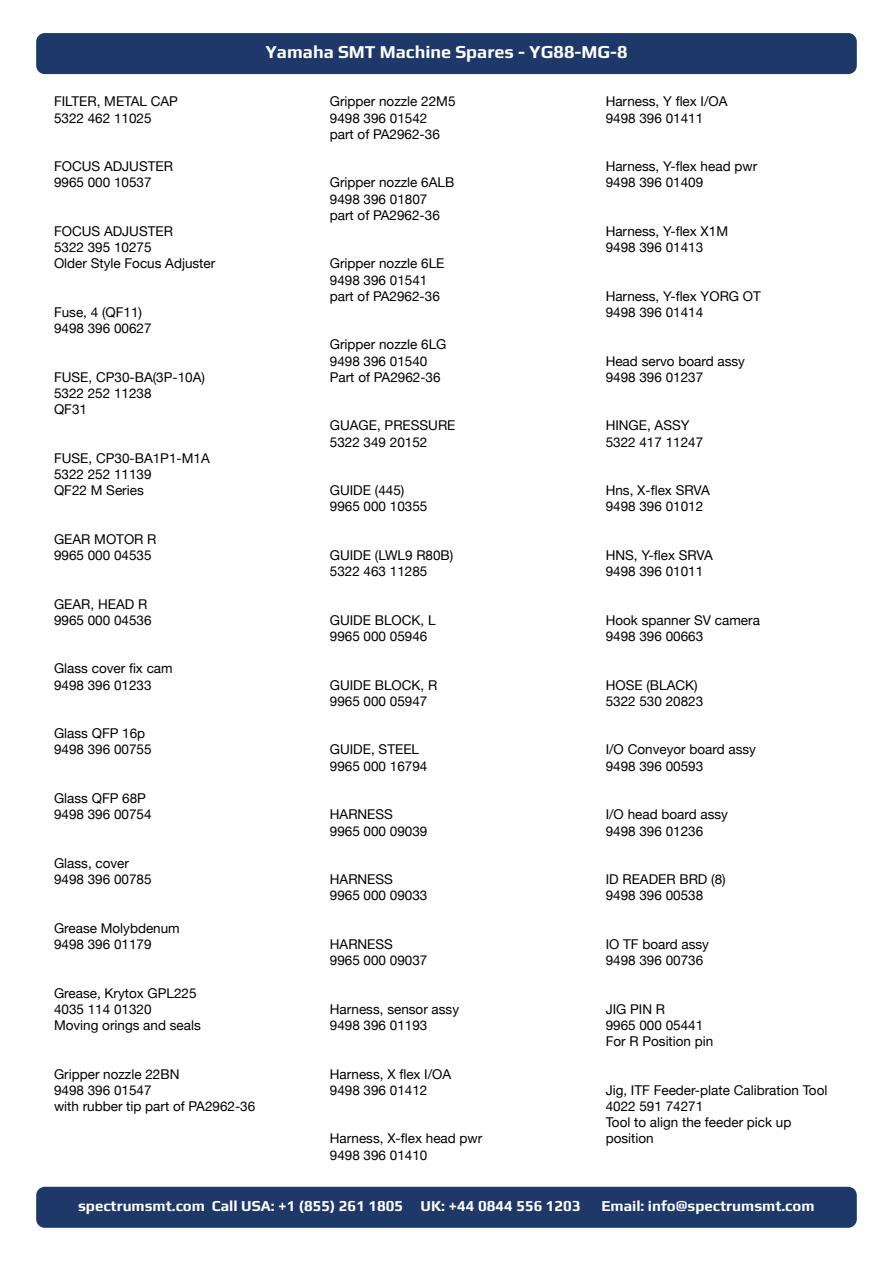
<style>
.page{position:relative;width:893px;height:1263px;background:#fff}
.page>*{position:absolute;margin:0;border:0;box-sizing:border-box;transform-origin:0 0}
.t1{font:700 18px "Play";color:#fff}
.t2{font:700 15px "Play";color:#fff}
.t3{font:13.5px/16.2px "Helvetica Neue";color:#000}
</style>
<div class="page">
<div style="left:36px;top:33px;width:821px;height:41px;background:#1f386a;border-radius:9px"></div>
<div style="left:36px;top:1187px;width:821px;height:41px;background:#1f386a;border-radius:9px"></div>
<h1 class="t1" style="left:265px;top:39px;width:364px">Yamaha SMT Machine Spares - YG88-MG-8</h1>
<p class="t3" style="left:54px;top:94px;width:126px">FILTER, METAL CAP<br>5322 462 11025</p>
<p class="t3" style="left:54px;top:159px;width:121px">FOCUS ADJUSTER<br>9965 000 10537</p>
<p class="t3" style="left:54px;top:224px;width:163px">FOCUS ADJUSTER<br>5322 395 10275<br>Older Style Focus Adjuster</p>
<p class="t3" style="left:54px;top:305px;width:99px">Fuse, 4 (QF11)<br>9498 396 00627</p>
<p class="t3" style="left:54px;top:370px;width:153px">FUSE, CP30-BA(3P-10A)<br>5322 252 11238<br>QF31</p>
<p class="t3" style="left:54px;top:451px;width:157px">FUSE, CP30-BA1P1-M1A<br>5322 252 11139<br>QF22 M Series</p>
<p class="t3" style="left:54px;top:532px;width:104px">GEAR MOTOR R<br>9965 000 04535</p>
<p class="t3" style="left:54px;top:596px;width:99px">GEAR, HEAD R<br>9965 000 04536</p>
<p class="t3" style="left:54px;top:661px;width:120px">Glass cover fix cam<br>9498 396 01233</p>
<p class="t3" style="left:54px;top:726px;width:99px">Glass QFP 16p<br>9498 396 00755</p>
<p class="t3" style="left:54px;top:791px;width:99px">Glass QFP 68P<br>9498 396 00754</p>
<p class="t3" style="left:54px;top:856px;width:99px">Glass, cover<br>9498 396 00785</p>
<p class="t3" style="left:54px;top:920px;width:127px">Grease Molybdenum<br>9498 396 01179</p>
<p class="t3" style="left:54px;top:985px;width:148px">Grease, Krytox GPL225<br>4035 114 01320<br>Moving orings and seals</p>
<p class="t3" style="left:54px;top:1066px;width:203px">Gripper nozzle 22BN<br>9498 396 01547<br>with rubber tip part of PA2962-36</p>
<p class="t3" style="left:330px;top:94px;width:127px">Gripper nozzle 22M5<br>9498 396 01542<br>part of PA2962-36</p>
<p class="t3" style="left:330px;top:175px;width:126px">Gripper nozzle 6ALB<br>9498 396 01807 part of PA2962-36</p>
<p class="t3" style="left:330px;top:256px;width:116px">Gripper nozzle 6LE<br>9498 396 01541 part of PA2962-36</p>
<p class="t3" style="left:330px;top:337px;width:118px">Gripper nozzle 6LG<br>9498 396 01540<br>Part of PA2962-36</p>
<p class="t3" style="left:330px;top:418px;width:127px">GUAGE, PRESSURE<br>5322 349 20152</p>
<p class="t3" style="left:330px;top:483px;width:99px">GUIDE (445)<br>9965 000 10355</p>
<p class="t3" style="left:330px;top:548px;width:125px">GUIDE (LWL9 R80B)<br>5322 463 11285</p>
<p class="t3" style="left:330px;top:613px;width:107px">GUIDE BLOCK, L<br>9965 000 05946</p>
<p class="t3" style="left:330px;top:677px;width:109px">GUIDE BLOCK, R<br>9965 000 05947</p>
<p class="t3" style="left:330px;top:742px;width:99px">GUIDE, STEEL<br>9965 000 16794</p>
<p class="t3" style="left:330px;top:807px;width:99px">HARNESS<br>9965 000 09039</p>
<p class="t3" style="left:330px;top:872px;width:99px">HARNESS<br>9965 000 09033</p>
<p class="t3" style="left:330px;top:937px;width:99px">HARNESS<br>9965 000 09037</p>
<p class="t3" style="left:330px;top:1001px;width:131px">Harness, sensor assy<br>9498 396 01193</p>
<p class="t3" style="left:330px;top:1066px;width:123px">Harness, X flex I/OA<br>9498 396 01412</p>
<p class="t3" style="left:330px;top:1131px;width:154px">Harness, X-flex head pwr<br>9498 396 01410</p>
<p class="t3" style="left:606px;top:94px;width:123px">Harness, Y flex I/OA<br>9498 396 01411</p>
<p class="t3" style="left:606px;top:159px;width:153px">Harness, Y-flex head pwr<br>9498 396 01409</p>
<p class="t3" style="left:606px;top:224px;width:124px">Harness, Y-flex X1M<br>9498 396 01413</p>
<p class="t3" style="left:606px;top:289px;width:157px">Harness, Y-flex YORG OT<br>9498 396 01414</p>
<p class="t3" style="left:606px;top:353px;width:141px">Head servo board assy<br>9498 396 01237</p>
<p class="t3" style="left:606px;top:418px;width:99px">HINGE, ASSY<br>5322 417 11247</p>
<p class="t3" style="left:606px;top:483px;width:106px">Hns, X-flex SRVA<br>9498 396 01012</p>
<p class="t3" style="left:606px;top:548px;width:109px">HNS, Y-flex SRVA<br>9498 396 01011</p>
<p class="t3" style="left:606px;top:613px;width:156px">Hook spanner SV camera<br>9498 396 00663</p>
<p class="t3" style="left:606px;top:677px;width:99px">HOSE (BLACK)<br>5322 530 20823</p>
<p class="t3" style="left:606px;top:742px;width:152px">I/O Conveyor board assy<br>9498 396 00593</p>
<p class="t3" style="left:606px;top:807px;width:124px">I/O head board assy<br>9498 396 01236</p>
<p class="t3" style="left:606px;top:872px;width:122px">ID READER BRD (8)<br>9498 396 00538</p>
<p class="t3" style="left:606px;top:937px;width:105px">IO TF board assy<br>9498 396 00736</p>
<p class="t3" style="left:606px;top:1001px;width:109px">JIG PIN R<br>9965 000 05441<br>For R Position pin</p>
<p class="t3" style="left:606px;top:1082px;width:223px">Jig, ITF Feeder-plate Calibration Tool<br>4022 591 74271<br>Tool to align the feeder pick up position</p>
<p class="t2" style="left:78px;top:1195px;width:504px">spectrumsmt.com Call USA: +1 (855) 261 1805 UK: +44 0844 556 1203</p>
<p class="t2" style="left:601px;top:1195px;width:215px">Email: info@spectrumsmt.com</p>
</div>
